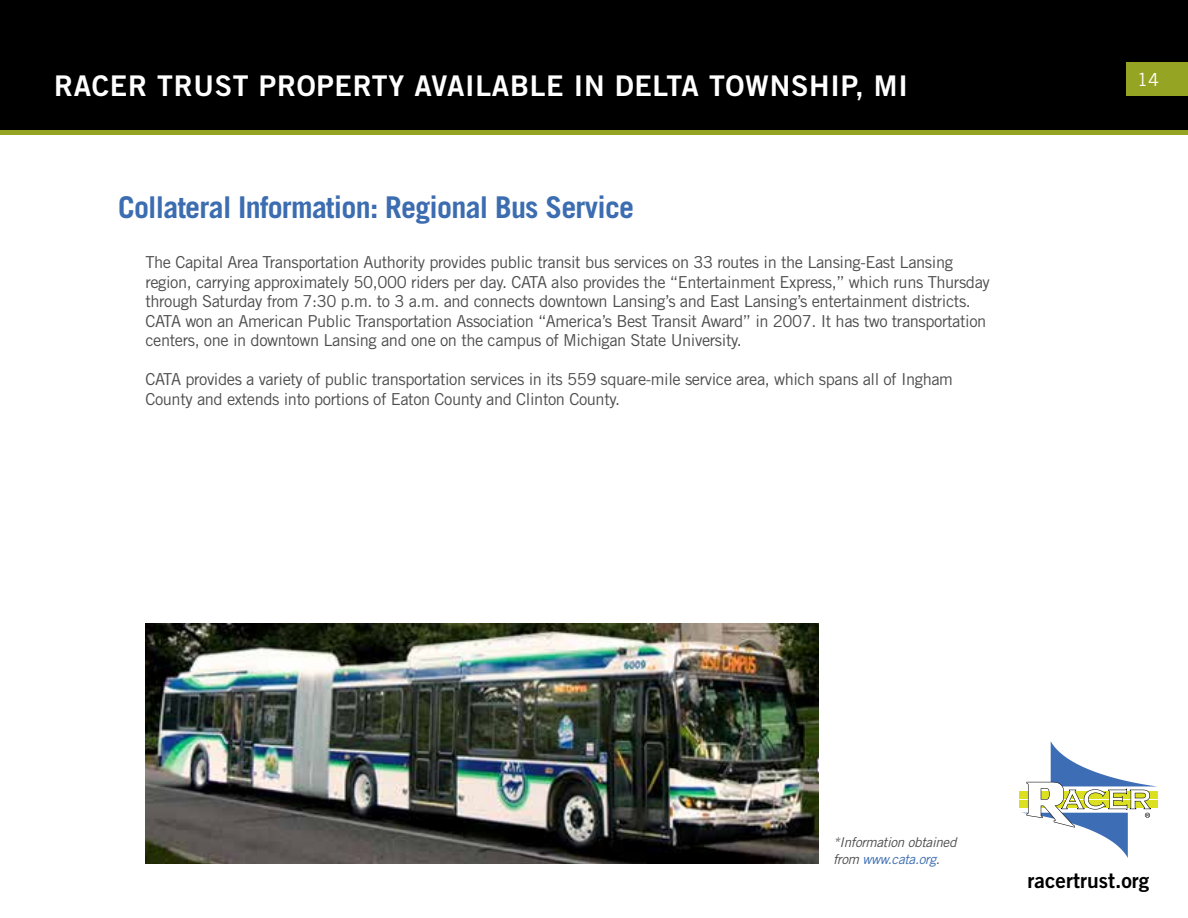
<style>
.page{position:relative;width:1188px;height:918px;background:#fff}
.page>*{position:absolute;margin:0;border:0;box-sizing:border-box;transform-origin:0 0}
.t1{font:700 30px "Trade Gothic LT Std";letter-spacing:-.025em;color:#3c6db1}
.t2{font:28.5px "Trade Gothic LT Std Bd 2";letter-spacing:.025em;color:#fff}
.t3{font:21px "Trade Gothic LT Std Bd 2";color:#000}
.t4{font:18px "Trade Gothic LT Std";color:#fff}
.t5{font:16.5px/19.5px "Trade Gothic LT Std";letter-spacing:-.025em;color:#4d4d4f}
.t6{font:italic 13.5px/16.5px "Trade Gothic LT Std";letter-spacing:-.025em;color:#4d4d4f}
.s1{color:#3c6db1}
</style>
<div class="page">
<div style="left:1px;top:1px;width:1186px;height:131px;background:#000"></div>
<div style="left:0;top:0;width:1188px;height:133px;border:2px solid #000"></div>
<div style="left:1126px;top:62px;width:62px;height:34px;background:#96a424"></div>
<div style="left:0;top:130px;width:1188px;height:5px;background:#96a424"></div>
<div style="left:1019px;top:791px;width:139px;height:7px;background:#dbe120"></div>
<div style="left:1019px;top:801px;width:139px;height:7px;background:#dbe120"></div>
<svg style="left:1021px;top:741px;width:137px;height:117px"></svg>
<img style="left:145px;top:624px;width:674px;height:240px">
<h2 class="t2" style="left:54px;top:68px;width:855px">RACER TRUST PROPERTY AVAILABLE IN DELTA TOWNSHIP, MI</h2>
<h1 class="t1" style="left:118px;top:189px;width:518px">Collateral Information: Regional Bus Service</h1>
<p class="t5" style="left:145px;top:253px;width:846px">The Capital Area Transportation Authority provides public transit bus services on 33 routes in the Lansing-East Lansing region, carrying approximately 50,000 riders per day. CATA also provides the “Entertainment Express,” which runs Thursday through Saturday from 7:30 p.m. to 3 a.m. and connects downtown Lansing’s and East Lansing’s entertainment districts.<br>CATA won an American Public Transportation Association “America’s Best Transit Award” in 2007. It has two transportation centers, one in downtown Lansing and one on the campus of Michigan State University.</p>
<p class="t5" style="left:145px;top:370px;width:809px">CATA provides a variety of public transportation services in its 559 square-mile service area, which spans all of Ingham<br>County and extends into portions of Eaton County and Clinton County.</p>
<p class="t4" style="left:1137px;top:68px;width:23px">14</p>
<p class="t6" style="left:833px;top:835px;width:125px">*Information obtained from <span class="s1">www.cata.org</span>.</p>
<p class="t3" style="left:1028px;top:867px;width:123px">racertrust.org</p>
</div>
